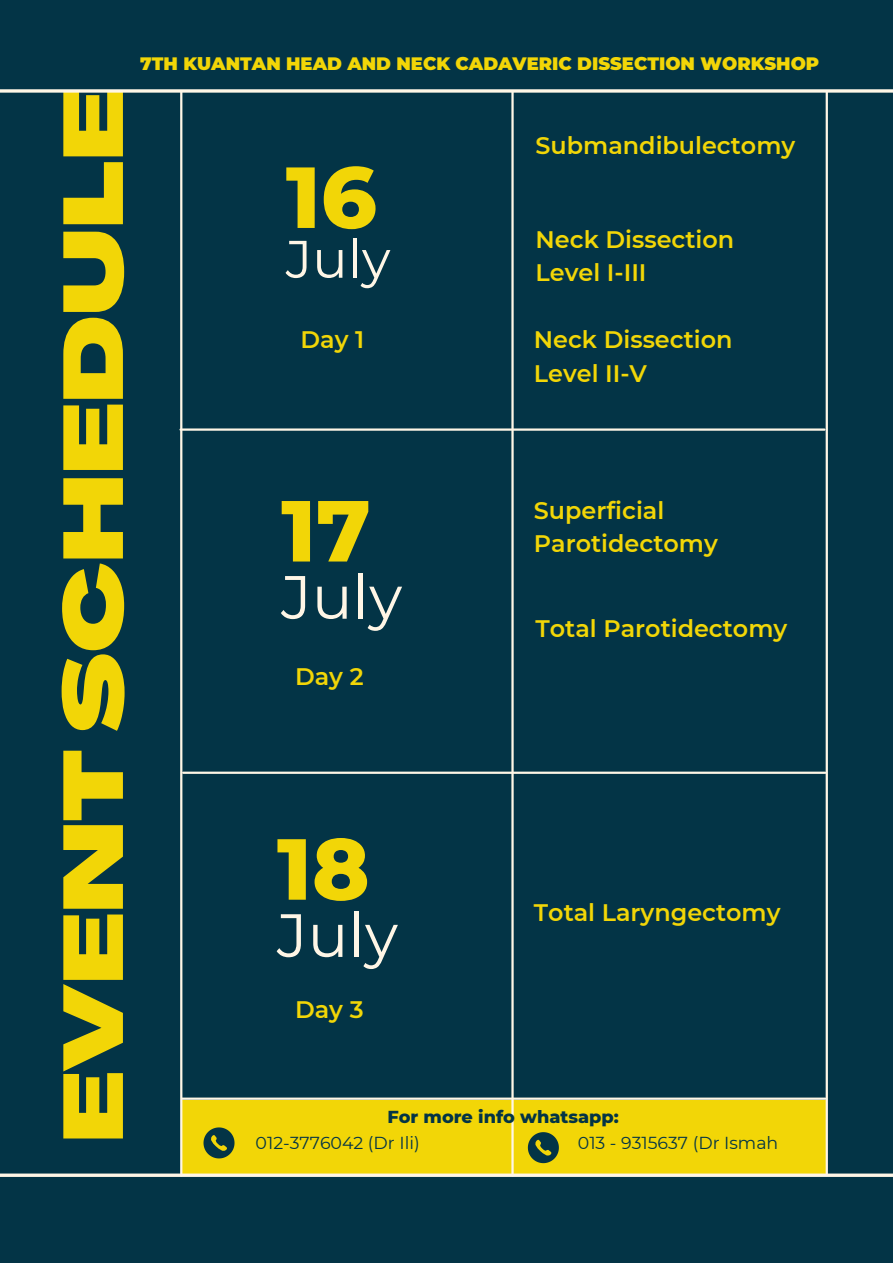
<style>
.page{position:relative;width:893px;height:1263px;background:#033446}
.page>*{position:absolute;margin:0;border:0;box-sizing:border-box;transform-origin:0 0}
.t1{font:800 86.4px "Montserrat";color:#f2d607}
.t2{font:900 82.72px "Agrandir Grand";color:#f2d607}
.t3{font:60.97px "Montserrat";color:#fff6e6}
.t4{font:52.72px "Montserrat";color:#fff6e6}
.t5{font:600 23.85px/33.2px "Montserrat";color:#f2d607}
.t6{font:900 17.92px "Montserrat";color:#f2d607}
.t7{font:800 17.7px "Montserrat";color:#033446}
.t8{font:17.33px "Montserrat";color:#033446}
</style>
<div class="page">
<hr style="left:180px;top:428px;width:644px;height:3px;background:#fff6e6">
<hr style="left:183px;top:772px;width:642px;height:2px;background:#fff6e6">
<div style="left:181px;top:1100px;width:644px;height:75px;background:#f2d607"></div>
<hr style="left:182px;top:1097px;width:643px;height:3px;background:#fff6e6">
<hr style="left:511px;top:92px;width:2px;height:1083px;background:#fff6e6">
<hr style="left:180px;top:92px;width:2px;height:1083px;background:#fff6e6">
<hr style="left:825px;top:92px;width:3px;height:1083px;background:#fff6e6">
<svg style="left:0;top:89px;width:893px;height:4px;background:#d7d7cd"></svg>
<svg style="left:0;top:1173px;width:893px;height:4px;background:#efe8c6"></svg>
<svg style="left:203px;top:1127px;width:31px;height:31px"></svg>
<svg style="left:528px;top:1132px;width:31px;height:31px"></svg>
<h5 class="t2" style="left:61px;top:1142px;width:1055px;rotate:-90deg">EVENT SCHEDULE</h5>
<h4 class="t6" style="left:140px;top:52px;width:680px">7TH KUANTAN HEAD AND NECK CADAVERIC DISSECTION WORKSHOP</h4>
<p class="t1" style="left:286px;top:144px;width:93px">16</p>
<h4 class="t4" style="left:286px;top:227px;width:106px">July</h4>
<h4 class="t5" style="left:300px;top:323px;width:65px">Day 1</h4>
<h4 class="t1" style="left:281px;top:478px;width:91px">17</h4>
<h4 class="t3" style="left:281px;top:560px;width:122px">July</h4>
<p class="t5" style="left:295px;top:660px;width:70px">Day 2</p>
<h3 class="t1" style="left:277px;top:816px;width:94px">18</h3>
<p class="t3" style="left:277px;top:898px;width:122px">July</p>
<h6 class="t5" style="left:295px;top:993px;width:70px">Day 3</h6>
<h1 class="t5" style="left:535px;top:129px;width:261px">Submandibulectomy</h1>
<h4 class="t5" style="left:535px;top:223px;width:200px">Neck Dissection<br>Level I-III</h4>
<h2 class="t5" style="left:534px;top:323px;width:200px">Neck Dissection<br>Level II-V</h2>
<h4 class="t5" style="left:534px;top:494px;width:185px">Superficial<br>Parotidectomy</h4>
<h4 class="t5" style="left:535px;top:612px;width:253px">Total Parotidectomy</h4>
<p class="t5" style="left:534px;top:896px;width:248px">Total Laryngectomy</p>
<h2 class="t7" style="left:387px;top:1106px;width:233px">For more info whatsapp:</h2>
<h4 class="t8" style="left:256px;top:1132px;width:166px">012-3776042 (Dr Ili)</h4>
<p class="t8" style="left:578px;top:1132px;width:202px">013 - 9315637 (Dr Ismah</p>
</div>
